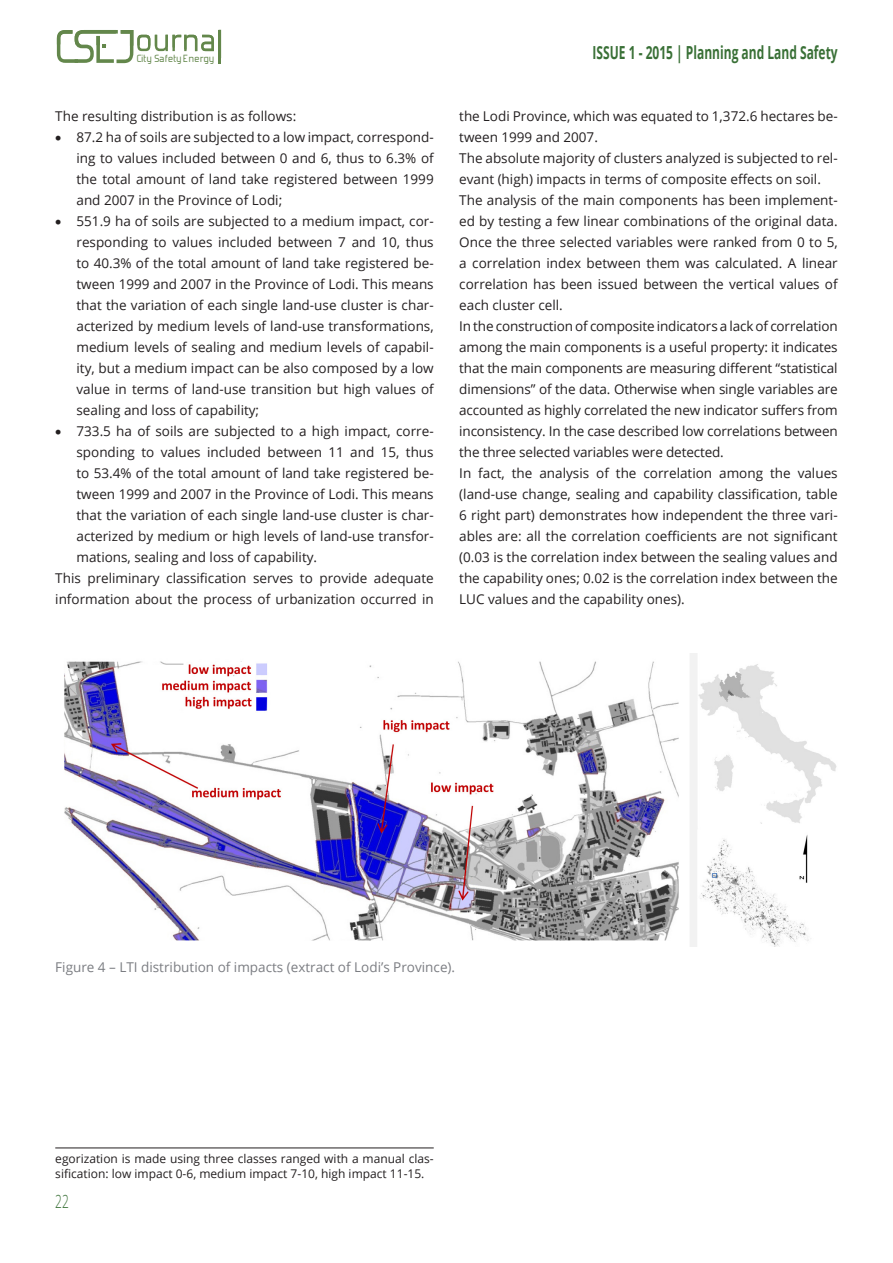
<style>
.page{position:relative;width:893px;height:1263px;background:#fff}
.page>*{position:absolute;margin:0;border:0;box-sizing:border-box;transform-origin:0 0}
.t1{font:700 18px "Open Sans";color:#397036;scale:.67 1}
.t2{font:300 18px "Open Sans";color:#397036;scale:.67 1}
.t3{font:13.5px/21px "Open Sans";color:#231f20;text-align:justify}
.t4{font:13.5px "Open Sans";color:#7b7d82}
.t5{font:12.3px "Forgotten Futurist";letter-spacing:.045em;color:#63874b}
.t6{font:12px/15px "Open Sans";color:#231f20}
</style>
<div class="page">
<svg style="left:57px;top:30px;width:164px;height:33px"></svg>
<hr style="left:55px;top:1147px;width:379px;height:1px;background:#231f20">
<img style="left:64px;top:654px;width:773px;height:292px">
<p class="t5" style="left:137px;top:54px;width:79px">City Safety Energy</p>
<h1 class="t1" style="left:593px;top:40px;width:367px">ISSUE 1 - 2015 | Planning and Land Safety</h1>
<p class="t3" style="left:55px;top:105px;width:243px">The resulting distribution is as follows:</p>
<p class="t3" style="left:76px;top:126px;width:359px;text-indent:-21px">• 87.2 ha of soils are subjected to a low impact, correspond&shy;ing to values included between 0 and 6, thus to 6.3% of the total amount of land take registered between 1999 and 2007 in the Province of Lodi;</p>
<p class="t3" style="left:76px;top:210px;width:359px;text-indent:-21px">• 551.9 ha of soils are subjected to a medium impact, cor&shy;responding to values included between 7 and 10, thus to 40.3% of the total amount of land take registered be&shy;tween 1999 and 2007 in the Province of Lodi. This means that the variation of each single land-use cluster is char&shy;acterized by medium levels of land-use transformations, medium levels of sealing and medium levels of capabil&shy;ity, but a medium impact can be also composed by a low value in terms of land-use transition but high values of sealing and loss of capability;</p>
<p class="t3" style="left:55px;top:420px;width:380px">• 733.5 ha of soils are subjected to a high impact, corre-</p>
<p class="t3" style="left:76px;top:441px;width:359px">sponding to values included between 11 and 15, thus</p>
<p class="t3" style="left:76px;top:462px;width:359px">to 53.4% of the total amount of land take registered be-</p>
<p class="t3" style="left:76px;top:483px;width:359px">tween 1999 and 2007 in the Province of Lodi. This means</p>
<p class="t3" style="left:76px;top:504px;width:359px">that the variation of each single land-use cluster is char-</p>
<p class="t3" style="left:76px;top:525px;width:359px">acterized by medium or high levels of land-use transfor-</p>
<p class="t3" style="left:76px;top:546px;width:242px">mations, sealing and loss of capability.</p>
<p class="t3" style="left:55px;top:567px;width:380px">This preliminary classification serves to provide adequate</p>
<p class="t3" style="left:55px;top:588px;width:380px">information about the process of urbanization occurred in</p>
<p class="t3" style="left:459px;top:105px;width:380px;text-align:left">the Lodi Province, which was equated to 1,372.6 hectares be&shy;tween 1999 and 2007.<br>The absolute majority of clusters analyzed is subjected to rel&shy;evant (high) impacts in terms of composite effects on soil.<br>The analysis of the main components has been implement&shy;ed by testing a few linear combinations of the original data.<br>Once the three selected variables were ranked from 0 to 5, a correlation index between them was calculated. A linear correlation has been issued between the vertical values of each cluster cell.<br>In the construction of composite indicators a lack of correlation among the main components is a useful property: it indicates that the main components are measuring different “statistical dimensions” of the data. Otherwise when single variables are accounted as highly correlated the new indicator suffers from inconsistency. In the case described low correlations between the three selected variables were detected.<br>In fact, the analysis of the correlation among the values (land-use change, sealing and capability classification, table 6 right part) demonstrates how independent the three vari&shy;ables are: all the correlation coefficients are not significant (0.03 is the correlation index between the sealing values and the capability ones; 0.02 is the correlation index between the LUC values and the capability ones).</p>
<p class="t4" style="left:55px;top:957px;width:401px">Figure 4 – LTI distribution of impacts (extract of Lodi’s Province).</p>
<p class="t6" style="left:55px;top:1151px;width:380px">egorization is made using three classes ranged with a manual clas&shy;sification: low impact 0-6, medium impact 7-10, high impact 11-15.</p>
<h1 class="t2" style="left:55px;top:1189px;width:22px">22</h1>
</div>
